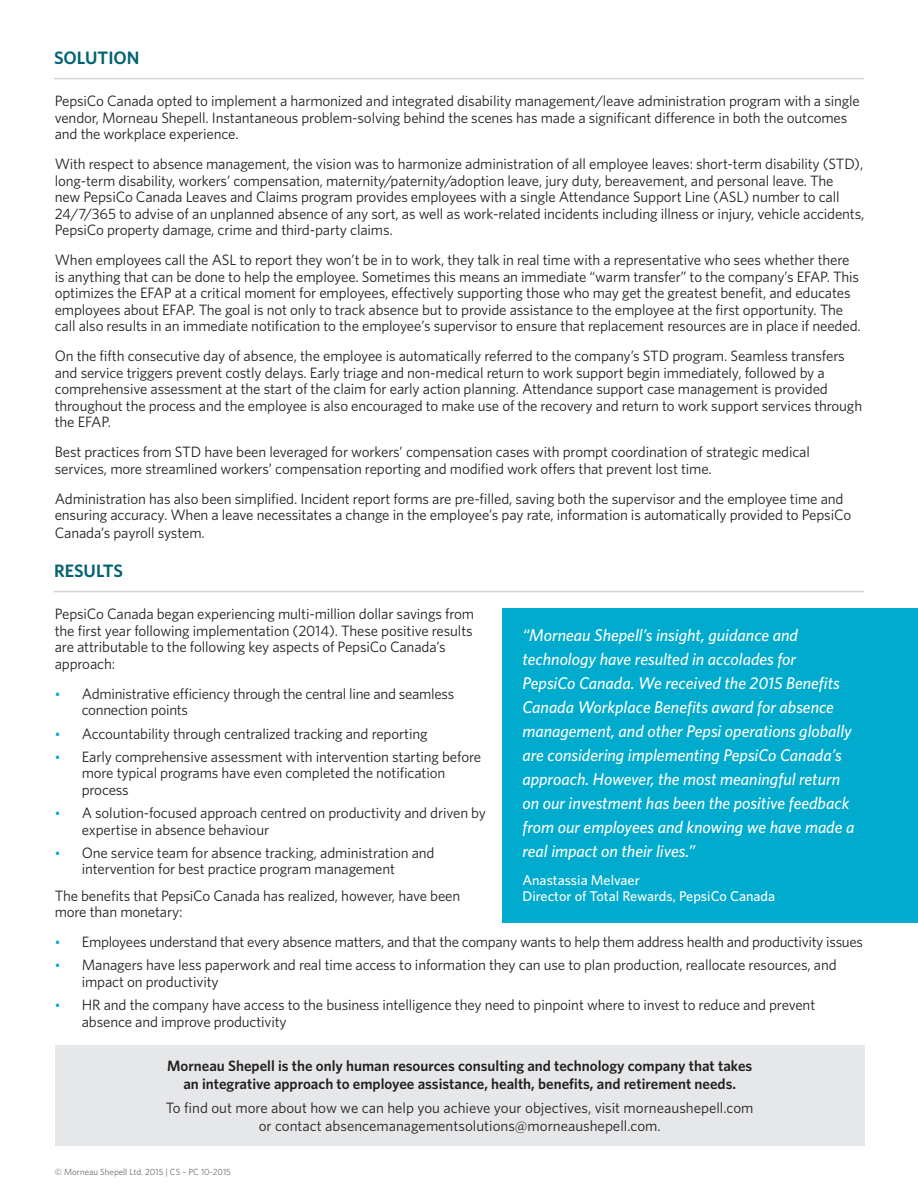
<style>
.page{position:relative;width:918px;height:1188px;background:#fff}
.page>*{position:absolute;margin:0;border:0;box-sizing:border-box;transform-origin:0 0}
.t1{font:600 18px "Whitney";color:#006372}
.t2{font:italic 500 16.95px/24px "Whitney";color:#fff}
.t3{font:15px/16.5px "Whitney";letter-spacing:-.01em;color:#231f20}
.t4{font:600 15px/18px "Whitney";color:#231f20;text-align:center}
.t5{font:500 14.1px/15.6px "Whitney";color:#fff}
.t6{font:9px "Whitney";color:#6c6d70}
.s1{font-size:13.5px;color:#00abcd}
</style>
<div class="page">
<div style="left:55px;top:1045px;width:810px;height:101px;background:#e6e7e9"></div>
<hr style="left:54px;top:78px;width:810px;height:1px;background:#d1d2d4">
<hr style="left:54px;top:591px;width:810px;height:1px;background:#d1d2d4">
<div style="left:502px;top:609px;width:416px;height:314px;background:#00abcd"></div>
<p class="t1" style="left:54px;top:46px;width:87px">SOLUTION</p>
<p class="t3" style="left:55px;top:93px;width:807px">PepsiCo Canada opted to implement a harmonized and integrated disability management/leave administration program with a single vendor, Morneau Shepell. Instantaneous problem-solving behind the scenes has made a significant difference in both the outcomes and the workplace experience.</p>
<p class="t3" style="left:55px;top:156px;width:811px">With respect to absence management, the vision was to harmonize administration of all employee leaves: short-term disability (STD), long-term disability, workers’ compensation, maternity/paternity/adoption leave, jury duty, bereavement, and personal leave. The<br>new PepsiCo Canada Leaves and Claims program provides employees with a single Attendance Support Line (ASL) number to call 24/7/365 to advise of an unplanned absence of any sort, as well as work-related incidents including illness or injury, vehicle accidents, PepsiCo property damage, crime and third-party claims.</p>
<p class="t3" style="left:55px;top:252px;width:808px">When employees call the ASL to report they won’t be in to work, they talk in real time with a representative who sees whether there is anything that can be done to help the employee. Sometimes this means an immediate “warm transfer” to the company’s EFAP. This optimizes the EFAP at a critical moment for employees, effectively supporting those who may get the greatest benefit, and educates employees about EFAP. The goal is not only to track absence but to provide assistance to the employee at the first opportunity. The call also results in an immediate notification to the employee’s supervisor to ensure that replacement resources are in place if needed.</p>
<p class="t3" style="left:55px;top:348px;width:809px">On the fifth consecutive day of absence, the employee is automatically referred to the company’s STD program. Seamless transfers and service triggers prevent costly delays. Early triage and non-medical return to work support begin immediately, followed by a comprehensive assessment at the start of the claim for early action planning. Attendance support case management is provided throughout the process and the employee is also encouraged to make use of the recovery and return to work support services through the EFAP.</p>
<p class="t3" style="left:55px;top:444px;width:757px">Best practices from STD have been leveraged for workers’ compensation cases with prompt coordination of strategic medical services, more streamlined workers’ compensation reporting and modified work offers that prevent lost time.</p>
<p class="t3" style="left:55px;top:490px;width:798px">Administration has also been simplified. Incident report forms are pre-filled, saving both the supervisor and the employee time and ensuring accuracy. When a leave necessitates a change in the employee’s pay rate, information is automatically provided to PepsiCo</p>
<p class="t3" style="left:55px;top:525px;width:152px">Canada’s payroll system.</p>
<p class="t1" style="left:54px;top:559px;width:22px">Results</p>
<p class="t3" style="left:55px;top:606px;width:421px">PepsiCo Canada began experiencing multi-million dollar savings from the first year following implementation (2014). These positive results are attributable to the following key aspects of PepsiCo Canada’s approach:</p>
<p class="t3" style="left:82px;top:685px;width:374px;text-indent:-27px"><span class="s1">•</span> Administrative efficiency through the central line and seamless connection points</p>
<p class="t3" style="left:55px;top:725px;width:374px"><span class="s1">•</span> Accountability through centralized tracking and reporting</p>
<p class="t3" style="left:82px;top:748px;width:401px;text-indent:-27px"><span class="s1">•</span> Early comprehensive assessment with intervention starting before more typical programs have even completed the notification process</p>
<p class="t3" style="left:82px;top:804px;width:406px;text-indent:-27px"><span class="s1">•</span> A solution-focused approach centred on productivity and driven by expertise in absence behaviour</p>
<p class="t3" style="left:82px;top:844px;width:354px;text-indent:-27px"><span class="s1">•</span> One service team for absence tracking, administration and intervention for best practice program management</p>
<p class="t3" style="left:55px;top:887px;width:407px">The benefits that PepsiCo Canada has realized, however, have been more than monetary:</p>
<p class="t3" style="left:55px;top:933px;width:810px"><span class="s1">•</span> Employees understand that every absence matters, and that the company wants to help them address health and productivity issues</p>
<p class="t3" style="left:82px;top:957px;width:756px;text-indent:-27px"><span class="s1">•</span> Managers have less paperwork and real time access to information they can use to plan production, reallocate resources, and impact on productivity</p>
<p class="t3" style="left:82px;top:996px;width:735px;text-indent:-27px"><span class="s1">•</span> HR and the company have access to the business intelligence they need to pinpoint where to invest to reduce and prevent absence and improve productivity</p>
<p class="t2" style="left:522px;top:623px;width:333px">“Morneau Shepell’s insight, guidance and technology have resulted in accolades for<br>PepsiCo Canada. We received the 2015 Benefits Canada Workplace Benefits award for absence management, and other Pepsi operations globally are considering implementing PepsiCo Canada’s approach. However, the most meaningful return on our investment has been the positive feedback from our employees and knowing we have made a real impact on their lives.”</p>
<p class="t5" style="left:522px;top:872px;width:254px">Anastassia Melvaer<br>Director of Total Rewards, PepsiCo Canada</p>
<p class="t4" style="left:167px;top:1056px;width:587px">Morneau Shepell is the only human resources consulting and technology company that takes an integrative approach to employee assistance, health, benefits, and retirement needs.</p>
<p class="t3" style="left:166px;top:1099px;width:589px;line-height:18px;text-align:center">To find out more about how we can help you achieve your objectives, visit morneaushepell.com or contact absencemanagementsolutions@morneaushepell.com.</p>
<p class="t6" style="left:55px;top:1166px;width:178px">© Morneau Shepell Ltd. 2015 | CS – PC 10-2015</p>
</div>
